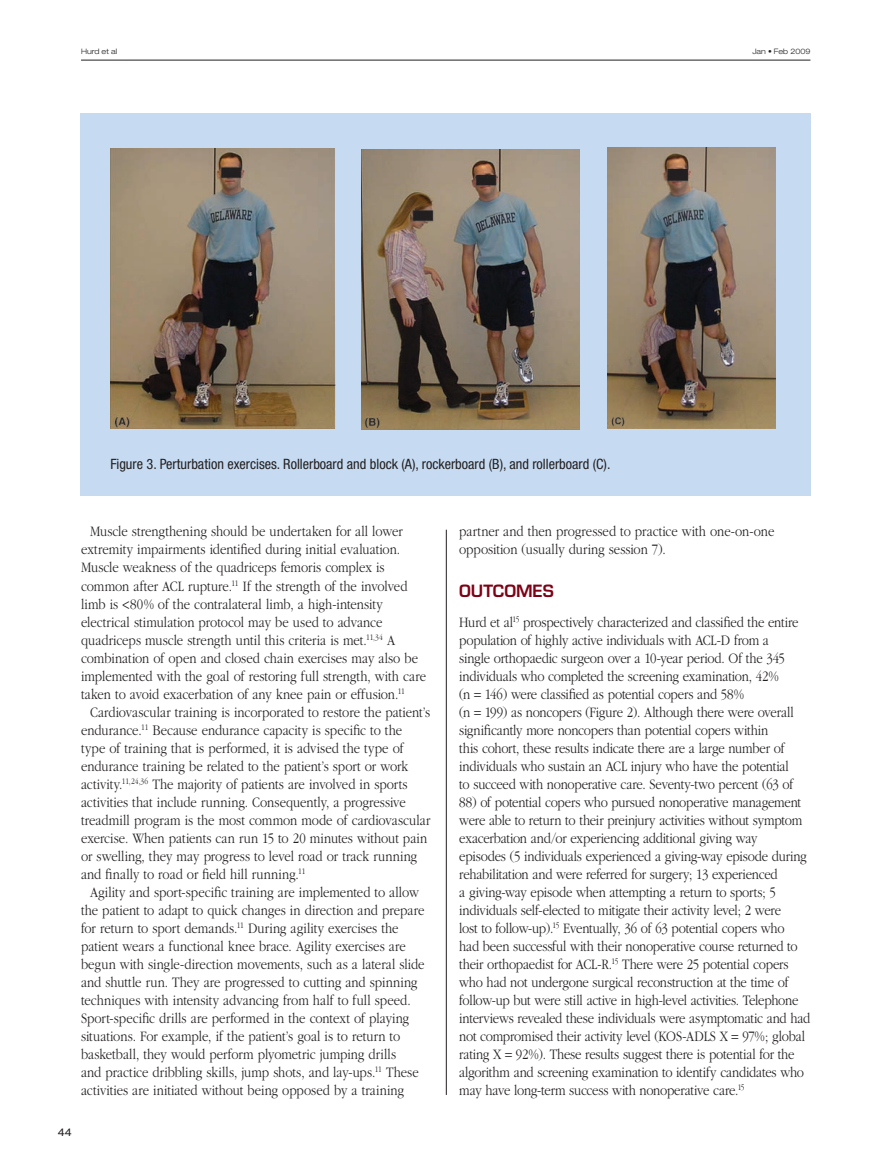
<style>
.page{position:relative;width:878px;height:1175px;background:#fff}
.page>*{position:absolute;margin:0;border:0;box-sizing:border-box;transform-origin:0 0}
.t1{font:600 16.5px "Eurostile";letter-spacing:-.005em;color:#7d0216}
.t2{font:300 15px/18px "Garamond";letter-spacing:-.005em;color:#231f20;scale:.85 1}
.t3{font:condensed 14.25px "Helvetica Neue";color:#231f20}
.t4{font:expanded 10.5px "Helvetica Neue";color:#231f20}
.t5{font:300 expanded 7.5px "Helvetica Neue";color:#231f20}
</style>
<div class="page">
<hr style="left:81px;top:60px;width:729px;height:1px;background:#231f20">
<div style="left:80px;top:113px;width:730px;height:383px;background:#c6dbf1"></div>
<img style="left:110px;top:149px;width:225px;height:279px">
<img style="left:361px;top:149px;width:219px;height:280px">
<img style="left:607px;top:148px;width:168px;height:281px">
<hr style="left:446px;top:529px;width:1px;height:565px;background:#231f20">
<p class="t5" style="left:81px;top:47px;width:38px">Hurd et al</p>
<p class="t5" style="left:752px;top:47px;width:59px">Jan • Feb 2009</p>
<p class="t3" style="left:110px;top:455px;width:501px">Figure 3. Perturbation exercises. Rollerboard and block (A), rockerboard (B), and rollerboard (C).</p>
<p class="t2" style="left:81px;top:523px;width:407px;text-indent:9px">Muscle strengthening should be undertaken for all lower extremity impairments identified during initial evaluation.<br>Muscle weakness of the quadriceps femoris complex is common after ACL rupture.<sup>11</sup> If the strength of the involved limb is 80% of the contralateral limb, a high-intensity electrical stimulation protocol may be used to advance quadriceps muscle strength until this criteria is met.<sup>11,34</sup> A combination of open and closed chain exercises may also be implemented with the goal of restoring full strength, with care taken to avoid exacerbation of any knee pain or effusion.<sup>11</sup></p>
<p class="t2" style="left:81px;top:703px;width:412px;text-indent:9px">Cardiovascular training is incorporated to restore the patient’s endurance.<sup>11</sup> Because endurance capacity is specific to the<br>type of training that is performed, it is advised the type of endurance training be related to the patient’s sport or work activity.<sup>11,24,36</sup> The majority of patients are involved in sports activities that include running. Consequently, a progressive treadmill program is the most common mode of cardiovascular exercise. When patients can run 15 to 20 minutes without pain or swelling, they may progress to level road or track running and finally to road or field hill running.<sup>11</sup></p>
<p class="t2" style="left:81px;top:883px;width:405px;text-indent:9px">Agility and sport-specific training are implemented to allow the patient to adapt to quick changes in direction and prepare for return to sport demands.<sup>11</sup> During agility exercises the patient wears a functional knee brace. Agility exercises are begun with single-direction movements, such as a lateral slide and shuttle run. They are progressed to cutting and spinning techniques with intensity advancing from half to full speed.<br>Sport-specific drills are performed in the context of playing situations. For example, if the patient’s goal is to return to basketball, they would perform plyometric jumping drills<br>and practice dribbling skills, jump shots, and lay-ups.<sup>11</sup> These activities are initiated without being opposed by a training</p>
<p class="t4" style="left:58px;top:1125px;width:16px">44</p>
<p class="t2" style="left:459px;top:523px;width:372px">partner and then progressed to practice with one-on-one opposition (usually during session 7).</p>
<p class="t1" style="left:459px;top:580px;width:96px">OUTCOMES</p>
<p class="t2" style="left:459px;top:613px;width:401px">Hurd et al<sup>15</sup> prospectively characterized and classified the entire population of highly active individuals with ACL-D from a single orthopaedic surgeon over a 10-year period. Of the 345 individuals who completed the screening examination, 42%<br>(n 146) were classified as potential copers and 58%<br>(n 199) as noncopers (Figure 2). Although there were overall significantly more noncopers than potential copers within<br>this cohort, these results indicate there are a large number of individuals who sustain an ACL injury who have the potential to succeed with nonoperative care. Seventy-two percent (63 of</p>
<p class="t2" style="left:459px;top:793px;width:414px">88) of potential copers who pursued nonoperative management were able to return to their preinjury activities without symptom exacerbation and/or experiencing additional giving way<br>episodes (5 individuals experienced a giving-way episode during rehabilitation and were referred for surgery; 13 experienced<br>a giving-way episode when attempting a return to sports; 5 individuals self-elected to mitigate their activity level; 2 were<br>lost to follow-up).<sup>15</sup> Eventually, 36 of 63 potential copers who<br>had been successful with their nonoperative course returned to their orthopaedist for ACL-R.<sup>15</sup> There were 25 potential copers who had not undergone surgical reconstruction at the time of follow-up but were still active in high-level activities. Telephone interviews revealed these individuals were asymptomatic and had not compromised their activity level (KOS-ADLS X 97%; global rating X 92%). These results suggest there is potential for the algorithm and screening examination to identify candidates who may have long-term success with nonoperative care.<sup>15</sup></p>
</div>
